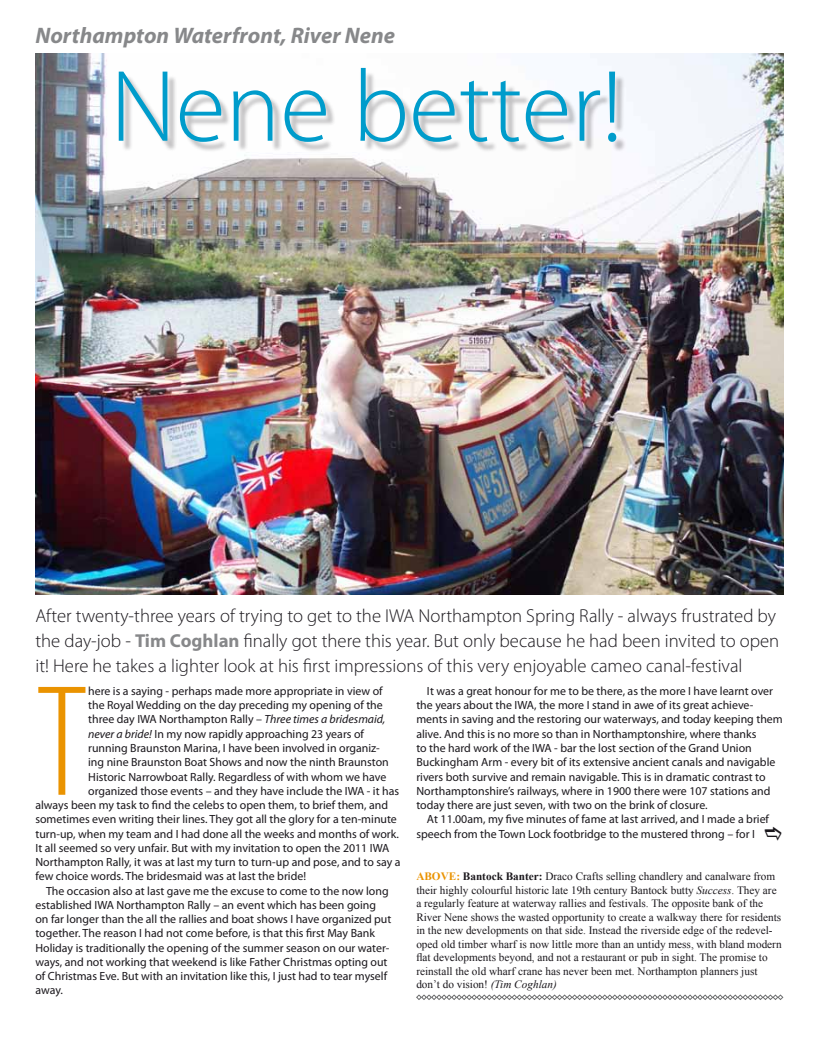
<style>
.page{position:relative;width:815px;height:1053px;background:#fff}
.page>*{position:absolute;margin:0;border:0;box-sizing:border-box;transform-origin:0 0}
.t1{font:300 condensed 159.88px "Myriad Pro";color:#ea9300}
.t2{font:300 102.5px "Myriad Pro";color:#009ccb}
.t3{font:italic 700 22.5px "Myriad Pro";color:#87888a}
.t4{font:300 18.75px/25px "Myriad Pro";color:#1a171c}
.t5{font:11.88px/14.2px "Myriad Pro";color:#1a171c}
.t6{font:11.25px/13.5px "Times New Roman";color:#1a171c}
.s1{font-weight:700;color:#87888a}
.s2{font-weight:700;color:#ea9300}
.s3{font-weight:700}
.s4{font-style:italic}
</style>
<div class="page">
<img style="left:35px;top:53px;width:748px;height:541px">
<svg style="left:416px;top:994px;width:367px;height:6px"></svg>
<div style="left:122px;top:71px;width:505px;height:81px;background:#1a171c;opacity:.26"></div>
<h3 class="t3" style="left:35px;top:21px;width:361px">Northampton Waterfront, River Nene</h3>
<h2 class="t2" style="left:110px;top:45px;width:514px">Nene better!</h2>
<p class="t4" style="left:35px;top:602px;width:745px">After twenty-three years of trying to get to the IWA Northampton Spring Rally - always frustrated by the day-job - <span class="s1">Tim Coghlan</span> finally got there this year. But only because he had been invited to open it! Here he takes a lighter look at his first impressions of this very enjoyable cameo canal-festival</p>
<p class="t5" style="left:416px;top:683px;width:368px;text-indent:11px">It was a great honour for me to be there, as the more I have learnt over the years about the IWA, the more I stand in awe of its great achieve&shy;ments in saving and the restoring our waterways, and today keeping them alive. And this is no more so than in Northamptonshire, where thanks<br>to the hard work of the IWA - bar the lost section of the Grand Union Buckingham Arm - every bit of its extensive ancient canals and navigable rivers both survive and remain navigable. This is in dramatic contrast to Northamptonshire’s railways, where in 1900 there were 107 stations and today there are just seven, with two on the brink of closure.</p>
<p class="t5" style="left:416px;top:811px;width:354px;text-indent:11px">At 11.00am, my five minutes of fame at last arrived, and I made a brief speech from the Town Lock footbridge to the mustered throng – for I</p>
<p class="t6" style="left:416px;top:869px;width:367px"><span class="s2">ABOVE:</span> <span class="s3">Bantock Banter:</span> Draco Crafts selling chandlery and canalware from their highly colourful historic late 19th century Bantock butty <span class="s4">Success</span>. They are a regularly feature at waterway rallies and festivals. The opposite bank of the River Nene shows the wasted opportunity to create a walkway there for residents in the new developments on that side. Instead the riverside edge of the redevel&shy;oped old timber wharf is now little more than an untidy mess, with bland modern flat developments beyond, and not a restaurant or pub in sight. The promise to reinstall the old wharf crane has never been met. Northampton planners just don’t do vision! <span class="s4">(Tim Coghlan)</span></p>
<h1 class="t1" style="left:35px;top:647px;width:54px">T</h1>
<p class="t5" style="left:88px;top:683px;width:296px">here is a saying - perhaps made more appropriate in view of</p>
<p class="t5" style="left:88px;top:697px;width:296px">the Royal Wedding on the day preceding my opening of the</p>
<p class="t5" style="left:88px;top:712px;width:299px">three day IWA Northampton Rally – <span class="s4">Three times a bridesmaid,</span></p>
<p class="t5" style="left:88px;top:726px;width:277px"><span class="s4">never a bride!</span> In my now rapidly approaching 23 years of</p>
<p class="t5" style="left:88px;top:740px;width:293px">running Braunston Marina, I have been involved in organiz-</p>
<p class="t5" style="left:88px;top:754px;width:302px">ing nine Braunston Boat Shows and now the ninth Braunston</p>
<p class="t5" style="left:88px;top:769px;width:300px">Historic Narrowboat Rally. Regardless of with whom we have</p>
<p class="t5" style="left:88px;top:783px;width:313px">organized those events – and they have include the IWA - it has</p>
<p class="t5" style="left:35px;top:797px;width:354px">always been my task to find the celebs to open them, to brief them, and</p>
<p class="t5" style="left:35px;top:811px;width:363px">sometimes even writing their lines. They got all the glory for a ten-minute</p>
<p class="t5" style="left:35px;top:826px;width:365px">turn-up, when my team and I had done all the weeks and months of work.</p>
<p class="t5" style="left:35px;top:840px;width:355px">It all seemed so very unfair. But with my invitation to open the 2011 IWA</p>
<p class="t5" style="left:35px;top:854px;width:367px">Northampton Rally, it was at last my turn to turn-up and pose, and to say a</p>
<p class="t5" style="left:35px;top:868px;width:272px">few choice words. The bridesmaid was at last the bride!</p>
<p class="t5" style="left:46px;top:883px;width:344px">The occasion also at last gave me the excuse to come to the now long</p>
<p class="t5" style="left:35px;top:897px;width:342px">established IWA Northampton Rally – an event which has been going</p>
<p class="t5" style="left:35px;top:911px;width:358px">on far longer than the all the rallies and boat shows I have organized put</p>
<p class="t5" style="left:35px;top:925px;width:341px">together. The reason I had not come before, is that this first May Bank</p>
<p class="t5" style="left:35px;top:940px;width:356px">Holiday is traditionally the opening of the summer season on our water-</p>
<p class="t5" style="left:35px;top:954px;width:354px">ways, and not working that weekend is like Father Christmas opting out</p>
<p class="t5" style="left:35px;top:968px;width:353px">of Christmas Eve. But with an invitation like this, I just had to tear myself</p>
<p class="t5" style="left:35px;top:982px;width:29px">away.</p>
</div>
